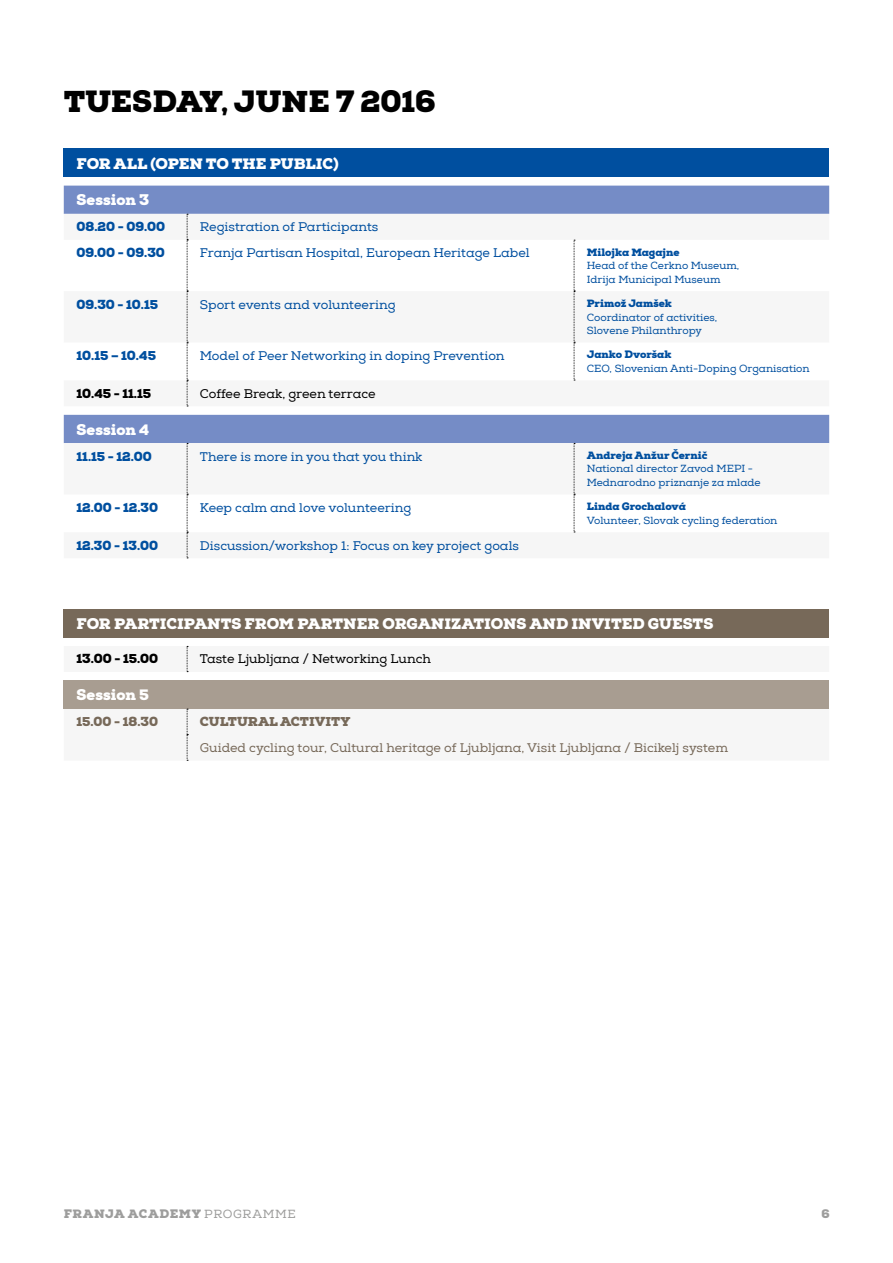
<style>
.page{position:relative;width:893px;height:1263px;background:#fff}
.page>*{position:absolute;margin:0;border:0;box-sizing:border-box;transform-origin:0 0}
.t1{font:900 30px "Nexa Slab";color:#000}
.t2{font:900 15px "Nexa Slab";color:#fff}
.t3{font:12.75px "Nexa Slab";color:#004f9f}
.t4{font:900 12.75px "Nexa Slab";color:#004f9f}
.t5{font:12.75px "Nexa Slab";color:#776959}
.t6{font:12.75px "Nexa Slab";color:#000}
.t7{font:900 12.75px "Nexa Slab";color:#776959}
.t8{font:900 12.75px "Nexa Slab";color:#000}
.t9{font:900 12px "Nexa Slab";color:#9d9d9c}
.t10{font:12px "Nexa Slab";color:#9d9d9c}
.t11{font:10.5px/13.5px "Nexa Slab";color:#004f9f}
.t12{font:900 10.5px "Nexa Slab";color:#004f9f}
</style>
<div class="page">
<div style="left:64px;top:149px;width:765px;height:28px;background:#004f9f"></div>
<div style="left:64px;top:186px;width:765px;height:28px;background:#758cc6"></div>
<svg style="left:64px;top:214px;width:765px;height:547px;fill:#f6f6f6"></svg>
<div style="left:64px;top:609px;width:765px;height:28px;background:#776959"></div>
<div style="left:64px;top:680px;width:765px;height:29px;background:#a89d91"></div>
<svg style="left:574px;top:240px;width:1px;height:141px"></svg>
<svg style="left:574px;top:443px;width:1px;height:90px"></svg>
<svg style="left:187px;top:646px;width:1px;height:26px"></svg>
<svg style="left:187px;top:214px;width:1px;height:193px"></svg>
<svg style="left:187px;top:443px;width:1px;height:115px"></svg>
<svg style="left:187px;top:709px;width:1px;height:52px"></svg>
<h1 class="t1" style="left:64px;top:82px;width:373px">TUESDAY, JUNE 7 2016</h1>
<p class="t2" style="left:77px;top:154px;width:264px">FOR ALL (OPEN TO TH E PUBLIC)</p>
<p class="t2" style="left:77px;top:191px;width:74px">Session 3</p>
<p class="t4" style="left:77px;top:219px;width:90px">08.20 - 09.00</p>
<p class="t3" style="left:200px;top:219px;width:180px">Registration of Participants</p>
<p class="t4" style="left:77px;top:245px;width:90px">09.00 - 09.30</p>
<p class="t3" style="left:200px;top:245px;width:331px">Franja Partisan Hospital, European Heritage Label</p>
<p class="t12" style="left:587px;top:245px;width:94px">Milojka Magajne</p>
<p class="t11" style="left:587px;top:259px;width:154px">Head of the Cerkno Museum,<br>Idrija Municipal Museum</p>
<p class="t4" style="left:77px;top:296px;width:83px">09.30 - 10.15</p>
<p class="t3" style="left:200px;top:297px;width:197px">Sport events and volunteering</p>
<p class="t12" style="left:587px;top:297px;width:87px">Primož Jamšek</p>
<p class="t11" style="left:587px;top:310px;width:132px">Coordinator of activities,<br>Slovene Philanthropy</p>
<p class="t4" style="left:77px;top:347px;width:81px">10.15 – 10.45</p>
<p class="t3" style="left:200px;top:348px;width:306px">Model of Peer Networking in doping Prevention</p>
<p class="t12" style="left:587px;top:348px;width:86px">Janko Dvoršak</p>
<p class="t11" style="left:587px;top:362px;width:224px">CEO, Slovenian Anti-Doping Organisation</p>
<p class="t8" style="left:77px;top:385px;width:76px">10.45 - 11.15</p>
<p class="t6" style="left:200px;top:386px;width:177px">Coffee Break, green terrace</p>
<p class="t2" style="left:77px;top:420px;width:74px">Session 4</p>
<p class="t4" style="left:77px;top:448px;width:77px">11.15 - 12.00</p>
<p class="t3" style="left:200px;top:448px;width:224px">There is more in you that you think</p>
<p class="t12" style="left:587px;top:449px;width:122px">Andreja Anžur Černič</p>
<p class="t11" style="left:587px;top:462px;width:175px">National director Zavod MEPI ‑<br>Mednarodno priznanje za mlade</p>
<p class="t4" style="left:77px;top:499px;width:83px">12.00 - 12.30</p>
<p class="t3" style="left:200px;top:500px;width:213px">Keep calm and love volunteering</p>
<p class="t12" style="left:587px;top:500px;width:101px">Linda Grochalová</p>
<p class="t11" style="left:587px;top:514px;width:192px">Volunteer, Slovak cycling federation</p>
<p class="t4" style="left:77px;top:537px;width:83px">12.30 - 13.00</p>
<p class="t3" style="left:200px;top:538px;width:321px">Discussion/workshop 1: Focus on key project goals</p>
<p class="t2" style="left:77px;top:614px;width:408px">FOR PARTICIPANTS FROM PARTNER ORGANIZATIO</p>
<p class="t2" style="left:503px;top:614px;width:191px">NS AND INVITED GUESTS</p>
<p class="t8" style="left:77px;top:651px;width:83px">13.00 - 15.00</p>
<p class="t6" style="left:200px;top:651px;width:233px">Taste Ljubljana / Networking Lunch</p>
<p class="t2" style="left:77px;top:685px;width:74px">Session 5</p>
<p class="t7" style="left:77px;top:714px;width:83px">15.00 - 18.30</p>
<p class="t7" style="left:200px;top:714px;width:20px">CULTU</p>
<p class="t7" style="left:248px;top:714px;width:104px">RAL ACTIVITY</p>
<p class="t5" style="left:200px;top:740px;width:530px">Guided cycling tour, Cultural heritage of Ljubljana, Visit Ljubljana / Bicikelj system</p>
<p class="t9" style="left:64px;top:1206px;width:12px">franja</p>
<p class="t9" style="left:128px;top:1206px;width:12px">academy</p>
<p class="t10" style="left:204px;top:1206px;width:49px">Programme</p>
<p class="t9" style="left:821px;top:1206px;width:10px">6</p>
</div>
